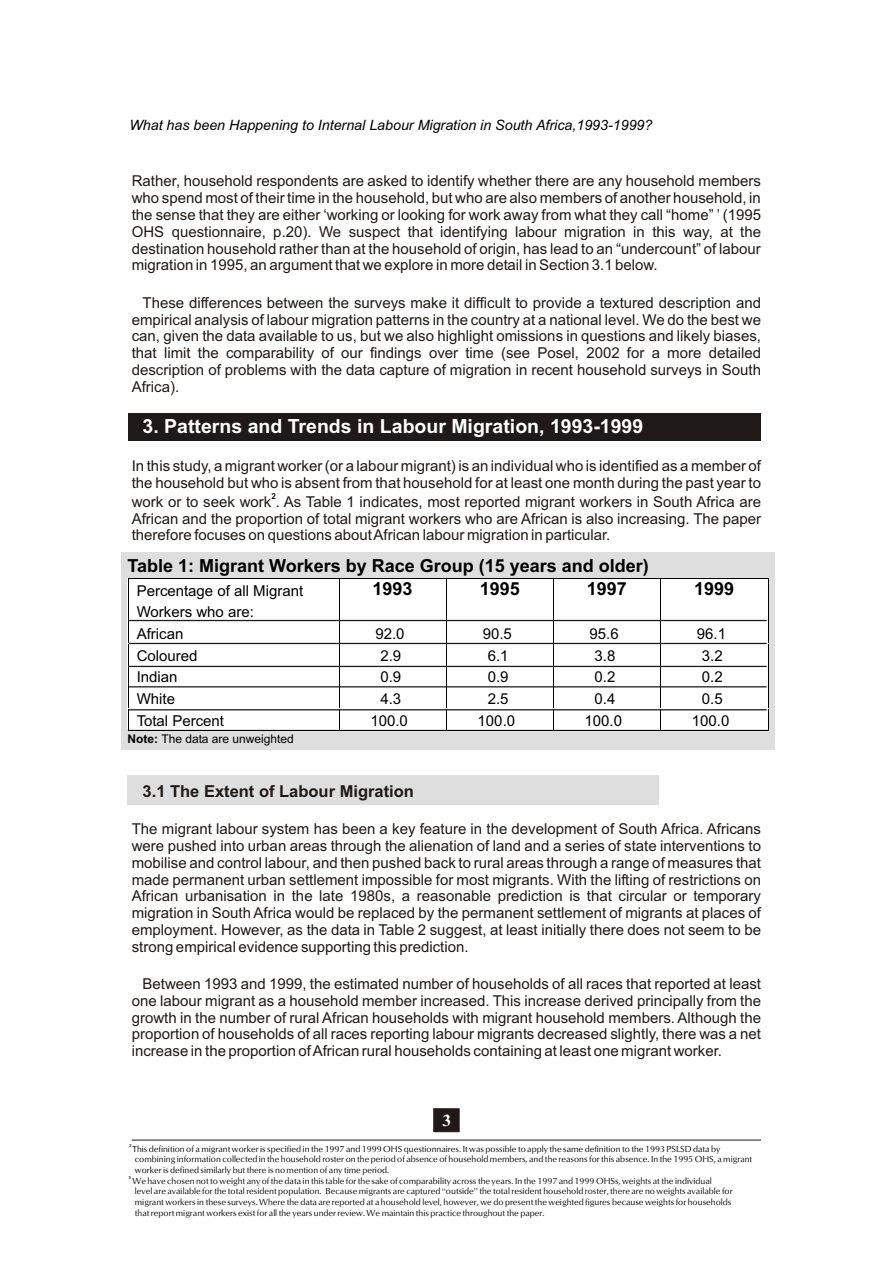
<style>
.page{position:relative;width:894px;height:1263px;background:#fff}
.page>*{position:absolute;margin:0;border:0;box-sizing:border-box;transform-origin:0 0}
.t1{font:700 19.5px "Arial";color:#fff}
.t2{font:700 18px "Arial";color:#000}
.t3{font:700 16.8px "Times New Roman";color:#fff;scale:1.04 1}
.t4{font:700 16.5px "Arial";color:#1f1a17}
.t5{font:15px/16.8px "Arial";color:#1f1a17;text-align:justify}
.t6{font:15px/20.9px "Arial";color:#000}
.t7{font:italic 14.25px "Arial";color:#000}
.t8{font:12px "Arial";color:#000}
.t9{font:9px/10.6px "Optimum";color:#000}
.t10{font:700 8.25px "Arial";color:#1f1a17}
.t11{font:700 4.5px "Optimum";color:#1f1a17}
.t12{font:700 4.5px "Optimum";color:#000}
.s1{font-weight:700}
.s2{font-family:"Garamond"}
</style>
<div class="page">
<div style="left:128px;top:413px;width:633px;height:28px;background:#1f1a17"></div>
<div style="left:128px;top:775px;width:531px;height:30px;background:#dedede"></div>
<div style="left:434px;top:1109px;width:25px;height:23px;background:#1f1a17;border:1px solid #1f1a17"></div>
<hr style="left:132px;top:1140px;width:629px;height:1px;background:#1f1a17">
<div style="left:121px;top:552px;width:654px;height:198px;background:#dedede"></div>
<div style="left:128px;top:579px;width:640px;height:150px;background:#fff"></div>
<hr style="left:129px;top:578px;width:210px;height:1px;background:#000">
<hr style="left:340px;top:578px;width:106px;height:1px;background:#000">
<hr style="left:447px;top:578px;width:106px;height:1px;background:#000">
<hr style="left:554px;top:578px;width:107px;height:1px;background:#000">
<hr style="left:661px;top:578px;width:107px;height:1px;background:#000">
<hr style="left:128px;top:579px;width:1px;height:42px;background:#000">
<hr style="left:339px;top:579px;width:1px;height:42px;background:#000">
<hr style="left:446px;top:579px;width:1px;height:42px;background:#000">
<hr style="left:553px;top:579px;width:1px;height:42px;background:#000">
<hr style="left:661px;top:579px;width:1px;height:42px;background:#000">
<hr style="left:768px;top:579px;width:1px;height:42px;background:#000">
<svg style="left:128px;top:621px;width:1px;height:110px"></svg>
<hr style="left:129px;top:730px;width:210px;height:1px;background:#000">
<svg style="left:339px;top:622px;width:1px;height:109px"></svg>
<hr style="left:340px;top:730px;width:106px;height:1px;background:#000">
<svg style="left:446px;top:622px;width:1px;height:109px"></svg>
<hr style="left:447px;top:730px;width:106px;height:1px;background:#000">
<svg style="left:553px;top:622px;width:1px;height:109px"></svg>
<hr style="left:554px;top:730px;width:107px;height:1px;background:#000">
<hr style="left:661px;top:730px;width:107px;height:1px;background:#000">
<svg style="left:768px;top:622px;width:1px;height:109px"></svg>
<hr style="left:129px;top:620px;width:638px;height:1px;background:#1f1a17">
<hr style="left:129px;top:643px;width:638px;height:1px;background:#1f1a17">
<hr style="left:129px;top:666px;width:638px;height:1px;background:#1f1a17">
<hr style="left:129px;top:686px;width:638px;height:1px;background:#1f1a17">
<hr style="left:129px;top:709px;width:638px;height:1px;background:#1f1a17">
<p class="t7" style="left:129px;top:119px;width:525px">What has been Happening to Internal Labour Migration in South Africa,1993-1999?</p>
<p class="t5" style="left:132px;top:174px;width:631px">Rather, household respondents are asked to identify whether there are any household members who spend most of their time in the household, but who are also members of another household, in the sense that they are either ‘working or looking for work away from what they call “home” ’ (1995<br>OHS questionnaire, p.20). We suspect that identifying labour migration in this way, at the destination household rather than at the household of origin, has lead to an “undercount” of labour migration in 1995, an argument that we explore in more detail in Section 3.1 below.</p>
<p class="t5" style="left:132px;top:295px;width:631px;text-indent:11px">These differences between the surveys make it difficult to provide a textured description and empirical analysis of labour migration patterns in the country at a national level. We do the best we can, given the data available to us, but we also highlight omissions in questions and likely biases, that limit the comparability of our findings over time (see Posel, 2002 for a more detailed description of problems with the data capture of migration in recent household surveys in South Africa).</p>
<h1 class="t1" style="left:143px;top:419px;width:502px">3. Patterns and Trends in Labour Migration, 1993-1999</h1>
<p class="t5" style="left:132px;top:459px;width:631px">In this study, a migrant worker (or a labour migrant) is an individual who is identified as a member of the household but who is absent from that household for at least one month during the past year to</p>
<p class="t10" style="left:271px;top:493px;width:6px">2</p>
<p class="t5" style="left:132px;top:495px;width:631px">work or to seek work . As Table 1 indicates, most reported migrant workers in South Africa are African and the proportion of total migrant workers who are African is also increasing. The paper therefore focuses on questions about African labour migration in particular.</p>
<p class="t2" style="left:128px;top:559px;width:523px">Table 1: Migrant Workers by Race Group (15 years and older)</p>
<p class="t6" style="left:137px;top:582px;width:168px">Percentage of all Migrant<br>Workers who are:</p>
<p class="t2" style="left:373px;top:582px;width:42px">1993</p>
<p class="t2" style="left:480px;top:582px;width:42px">1995</p>
<p class="t2" style="left:587px;top:582px;width:42px">1997</p>
<p class="t2" style="left:694px;top:582px;width:42px">1999</p>
<p class="t6" style="left:137px;top:624px;width:48px">African</p>
<p class="t6" style="left:375px;top:624px;width:31px">92.0</p>
<p class="t6" style="left:483px;top:624px;width:31px">90.5</p>
<p class="t6" style="left:590px;top:624px;width:31px">95.6</p>
<p class="t6" style="left:697px;top:624px;width:31px">96.1</p>
<p class="t6" style="left:137px;top:646px;width:62px">Coloured</p>
<p class="t6" style="left:380px;top:646px;width:22px">2.9</p>
<p class="t6" style="left:488px;top:646px;width:22px">6.1</p>
<p class="t6" style="left:595px;top:646px;width:22px">3.8</p>
<p class="t6" style="left:702px;top:646px;width:22px">3.2</p>
<p class="t6" style="left:137px;top:668px;width:42px">Indian</p>
<p class="t6" style="left:380px;top:668px;width:22px">0.9</p>
<p class="t6" style="left:488px;top:668px;width:22px">0.9</p>
<p class="t6" style="left:595px;top:668px;width:22px">0.2</p>
<p class="t6" style="left:702px;top:668px;width:22px">0.2</p>
<p class="t6" style="left:137px;top:690px;width:40px">White</p>
<p class="t6" style="left:380px;top:690px;width:22px">4.3</p>
<p class="t6" style="left:488px;top:690px;width:22px">2.5</p>
<p class="t6" style="left:595px;top:690px;width:22px">0.4</p>
<p class="t6" style="left:702px;top:690px;width:22px">0.5</p>
<p class="t6" style="left:137px;top:711px;width:89px">Total Percent</p>
<p class="t6" style="left:370px;top:711px;width:39px">100.0</p>
<p class="t6" style="left:478px;top:711px;width:39px">100.0</p>
<p class="t6" style="left:585px;top:711px;width:39px">100.0</p>
<p class="t6" style="left:692px;top:711px;width:39px">100.0</p>
<p class="t8" style="left:128px;top:735px;width:168px"><span class="s1">Note:</span> The data are unweighted</p>
<p class="t4" style="left:143px;top:785px;width:273px">3.1 The Extent of Labour Migration</p>
<p class="t5" style="left:132px;top:822px;width:631px">The migrant labour system has been a key feature in the development of South Africa. Africans were pushed into urban areas through the alienation of land and a series of state interventions to mobilise and control labour, and then pushed back to rural areas through a range of measures that made permanent urban settlement impossible for most migrants. With the lifting of restrictions on African urbanisation in the late 1980s, a reasonable prediction is that circular or temporary migration in South Africa would be replaced by the permanent settlement of migrants at places of employment. However, as the data in Table 2 suggest, at least initially there does not seem to be strong empirical evidence supporting this prediction.</p>
<p class="t5" style="left:132px;top:977px;width:631px;text-indent:11px">Between 1993 and 1999, the estimated number of households of all races that reported at least one labour migrant as a household member increased. This increase derived principally from the growth in the number of rural African households with migrant household members. Although the proportion of households of all races reporting labour migrants decreased slightly, there was a net increase in the proportion of African rural households containing at least one migrant worker.</p>
<p class="t3" style="left:443px;top:1114px;width:10px">3</p>
<p class="t11" style="left:129px;top:1143px;width:4px">2</p>
<p class="t9" style="left:132px;top:1143px;width:621px">This definition of a migrant worker is specified in the 1997 and 1999 OHS questionnaires. It was possible to apply the same definition to the 1993 PSLSD data by combining information collected in the household roster on the period of absence of household members, and the reasons for this absence. In the 1995 OHS, a migrant worker is defined similarly but there is no mention of any time period.</p>
<p class="t12" style="left:128px;top:1175px;width:4px">3</p>
<p class="t9" style="left:132px;top:1175px;width:602px">We have chosen not to weight any of the data in this table for the sake of comparability across the years. In the 1997 and 1999 OHSs, weights at the individual<br>level are available for the total resident population. Because migrants are captured <span class="s2">“</span>outside<span class="s2">”</span> the total resident household roster, there are no weights available for migrant workers in these surveys. Where the data are reported at a household level, however, we do present the weighted figures because weights for households that report migrant workers exist for all the years under review. We maintain this practice throughout the paper.</p>
</div>
